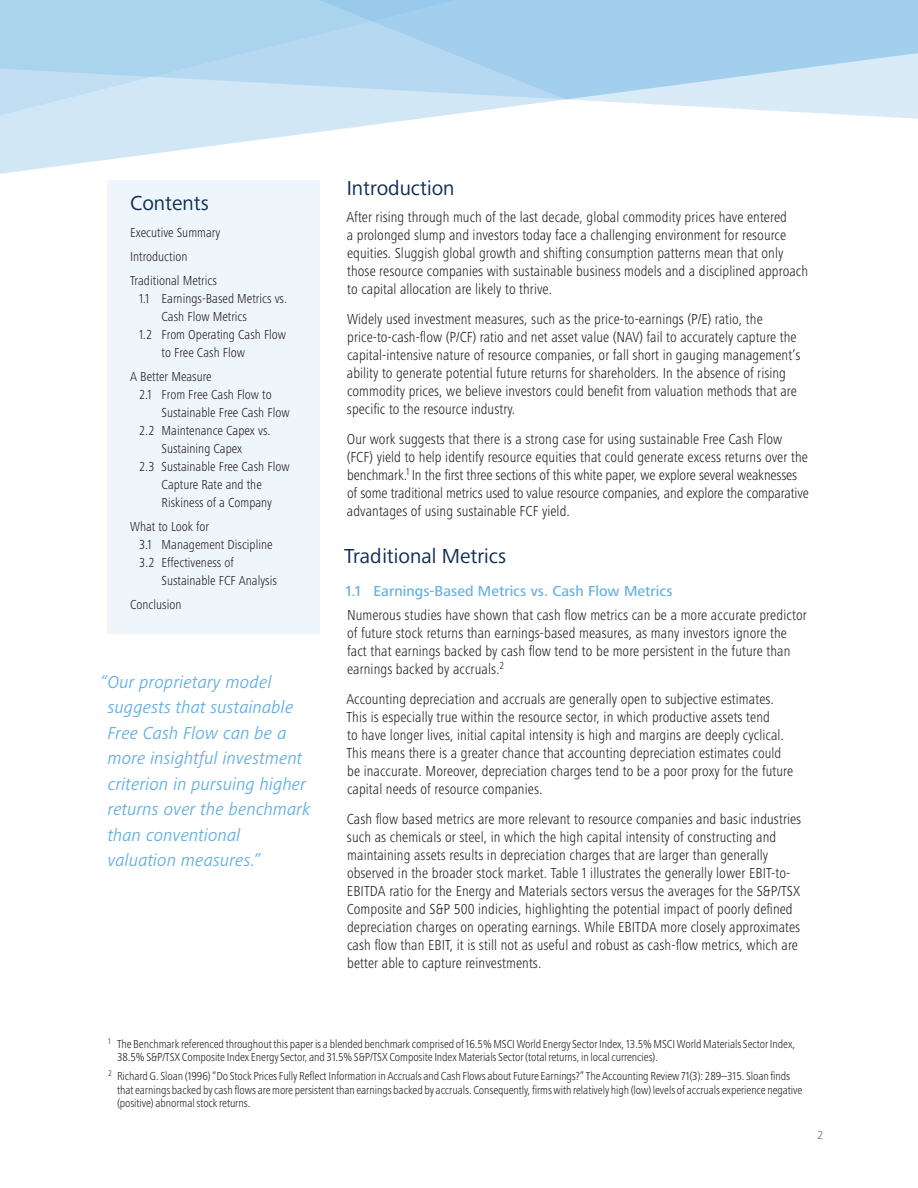
<style>
.page{position:relative;width:918px;height:1188px;background:#fff}
.page>*{position:absolute;margin:0;border:0;box-sizing:border-box;transform-origin:0 0}
.t1{font:21px "Frutiger Next Pro";color:#0d2b51}
.t2{font:italic 18px/25.5px "Frutiger Next Pro";letter-spacing:.01em;color:#67b1e2;scale:.95 1}
.t3{font:300 condensed 15px/18px "Frutiger Next Pro";letter-spacing:.005em;color:#231f20}
.t4{font:500 15px "Frutiger Next Pro";letter-spacing:.005em;color:#67b1e2}
.t5{font:300 condensed 13.5px/24px "Frutiger Next Pro";color:#231f20}
.t6{font:300 condensed 12px/13.5px "Frutiger Next Pro";letter-spacing:-.005em;color:#231f20}
.t7{font:300 12px "Frutiger Next Pro";color:#63717d}
</style>
<div class="page">
<svg style="left:0;top:119px;width:416px;height:55px"></svg>
<svg style="left:509px;top:99px;width:408px;height:20px"></svg>
<svg style="left:0;top:0;width:509px;height:119px;background:#badbf1"></svg>
<svg style="left:286px;top:0;width:631px;height:99px;background:#aed5ef"></svg>
<svg style="left:917px;top:0;width:1px;height:119px"></svg>
<div style="left:108px;top:180px;width:212px;height:453px;background:#eef5fb"></div>
<h1 class="t1" style="left:130px;top:191px;width:80px">Contents</h1>
<p class="t5" style="left:130px;top:221px;width:92px">Executive Summary<br>Introduction<br>Traditional Metrics</p>
<p class="t5" style="left:139px;top:287px;width:150px">1.1 Earnings-Based Metrics vs.</p>
<p class="t5" style="left:162px;top:305px;width:87px">Cash Flow Metrics</p>
<p class="t5" style="left:139px;top:323px;width:149px">1.2 From Operating Cash Flow</p>
<p class="t5" style="left:162px;top:341px;width:85px">to Free Cash Flow</p>
<p class="t5" style="left:130px;top:365px;width:83px">A Better Measure</p>
<p class="t5" style="left:139px;top:383px;width:134px">2.1 From Free Cash Flow to</p>
<p class="t5" style="left:162px;top:401px;width:129px">Sustainable Free Cash Flow</p>
<p class="t5" style="left:139px;top:419px;width:133px">2.2 Maintenance Capex vs.</p>
<p class="t5" style="left:162px;top:437px;width:82px">Sustaining Capex</p>
<p class="t5" style="left:139px;top:455px;width:152px">2.3 Sustainable Free Cash Flow</p>
<p class="t5" style="left:162px;top:473px;width:102px">Capture Rate and the</p>
<p class="t5" style="left:162px;top:491px;width:112px">Riskiness of a Company</p>
<p class="t5" style="left:139px;top:518px;width:135px;line-height:18px;text-indent:-9px">What to Look for<br>3.1 Management Discipline<br>3.2 Effectiveness of</p>
<p class="t5" style="left:130px;top:569px;width:148px;text-indent:31px">Sustainable FCF Analysis<br>Conclusion</p>
<p class="t2" style="left:108px;top:669px;width:215px;text-indent:-7px">“Our proprietary model suggests that sustainable<br>Free Cash Flow can be a more insightful investment criterion in pursuing higher returns over the benchmark than conventional valuation measures.”</p>
<h1 class="t1" style="left:347px;top:176px;width:109px">Introduction</h1>
<p class="t3" style="left:346px;top:208px;width:463px">After rising through much of the last decade, global commodity prices have entered<br>a prolonged slump and investors today face a challenging environment for resource equities. Sluggish global growth and shifting consumption patterns mean that only those resource companies with sustainable business models and a disciplined approach to capital allocation are likely to thrive.</p>
<p class="t3" style="left:347px;top:310px;width:455px">Widely used investment measures, such as the price-to-earnings (P/E) ratio, the price-to-cash-flow (P/CF) ratio and net asset value (NAV) fail to accurately capture the capital-intensive nature of resource companies, or fall short in gauging management’s ability to generate potential future returns for shareholders. In the absence of rising commodity prices, we believe investors could benefit from valuation methods that are specific to the resource industry.</p>
<p class="t3" style="left:347px;top:430px;width:464px">Our work suggests that there is a strong case for using sustainable Free Cash Flow (FCF) yield to help identify resource equities that could generate excess returns over the benchmark.<sup>1</sup> In the first three sections of this white paper, we explore several weaknesses of some traditional metrics used to value resource companies, and explore the comparative advantages of using sustainable FCF yield.</p>
<h1 class="t1" style="left:344px;top:544px;width:164px">Traditional Metrics</h1>
<p class="t4" style="left:346px;top:583px;width:328px">1.1 Earnings-Based Metrics vs. Cash Flow Metrics</p>
<p class="t3" style="left:347px;top:606px;width:461px">Numerous studies have shown that cash flow metrics can be a more accurate predictor of future stock returns than earnings-based measures, as many investors ignore the fact that earnings backed by cash flow tend to be more persistent in the future than earnings backed by accruals.<sup>2</sup></p>
<p class="t3" style="left:346px;top:690px;width:448px">Accounting depreciation and accruals are generally open to subjective estimates.<br>This is especially true within the resource sector, in which productive assets tend<br>to have longer lives, initial capital intensity is high and margins are deeply cyclical.<br>This means there is a greater chance that accounting depreciation estimates could be inaccurate. Moreover, depreciation charges tend to be a poor proxy for the future capital needs of resource companies.</p>
<p class="t3" style="left:347px;top:810px;width:456px">Cash flow based metrics are more relevant to resource companies and basic industries such as chemicals or steel, in which the high capital intensity of constructing and maintaining assets results in depreciation charges that are larger than generally observed in the broader stock market. Table 1 illustrates the generally lower EBIT-to-EBITDA ratio for the Energy and Materials sectors versus the averages for the S&amp;P/TSX Composite and S&amp;P 500 indicies, highlighting the potential impact of poorly defined depreciation charges on operating earnings. While EBITDA more closely approximates cash flow than EBIT, it is still not as useful and robust as cash-flow metrics, which are better able to capture reinvestments.</p>
<p class="t6" style="left:117px;top:1037px;width:680px;text-indent:-9px"><sup>1</sup> The Benchmark referenced throughout this paper is a blended benchmark comprised of 16.5% MSCI World Energy Sector Index, 13.5% MSCI World Materials Sector Index,<br>38.5% S&amp;P/TSX Composite Index Energy Sector, and 31.5% S&amp;P/TSX Composite Index Materials Sector (total returns, in local currencies).</p>
<p class="t6" style="left:117px;top:1069px;width:687px;text-indent:-9px"><sup>2</sup> Richard G. Sloan (1996) “Do Stock Prices Fully Reflect Information in Accruals and Cash Flows about Future Earnings?” The Accounting Review 71(3): 289–315. Sloan finds that earnings backed by cash flows are more persistent than earnings backed by accruals. Consequently, firms with relatively high (low) levels of accruals experience negative (positive) abnormal stock returns.</p>
<p class="t7" style="left:817px;top:1129px;width:8px">2</p>
</div>
